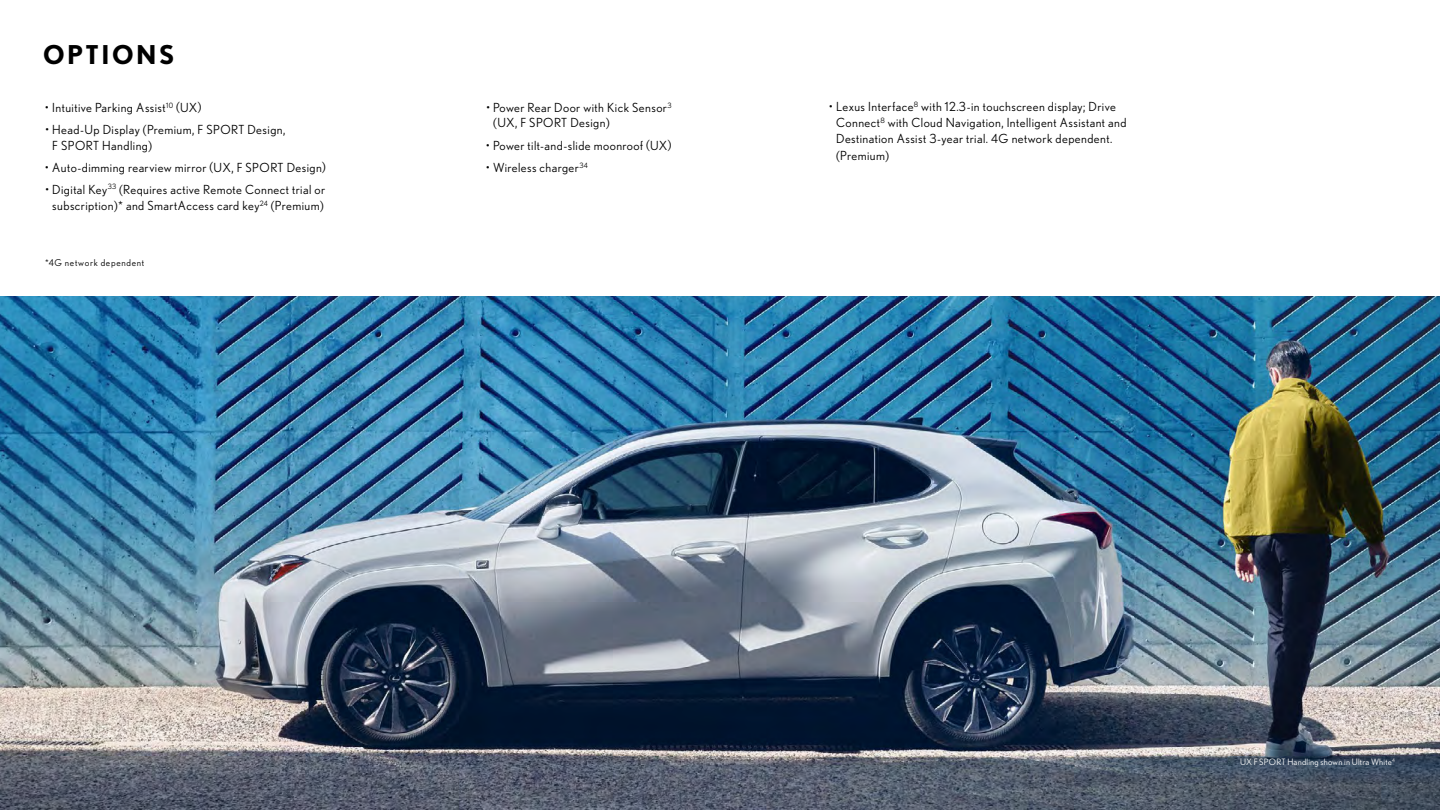
<style>
.page{position:relative;width:1440px;height:810px;background:#fff}
.page>*{position:absolute;margin:0;border:0;box-sizing:border-box;transform-origin:0 0}
.Specs_category_headers{font:700 25.88px "Nobel";letter-spacing:.1em;color:#000}
.Styles__specs__body{font:12.5px/16.2px "Nobel";letter-spacing:.035em;color:#000}
.Disclaimer{font:9.38px "Nobel";letter-spacing:.075em;color:#000}
.Captions{font:8.75px "Nobel";letter-spacing:.025em;color:#fff}
</style>
<div class="page">
<img style="left:0;top:296px;width:1440px;height:514px">
<p class="Specs_category_headers" style="left:43px;top:39px;width:133px">OPTIONS</p>
<p class="Styles__specs__body" style="left:45px;top:99px;width:158px">• Intuitive Parking Assist<sup>10</sup> (UX)</p>
<p class="Styles__specs__body" style="left:52px;top:121px;width:235px;text-indent:-7px">• Head-Up Display (Premium, F SPORT Design,<br>F SPORT Handling)</p>
<p class="Styles__specs__body" style="left:45px;top:159px;width:282px">• Auto-dimming rearview mirror (UX, F SPORT Design)</p>
<p class="Styles__specs__body" style="left:45px;top:181px;width:282px;text-align:center">• Digital Key<sup>33</sup> (Requires active Remote Connect trial or subscription)* and SmartAccess card key<sup>24</sup> (Premium)</p>
<p class="Disclaimer" style="left:45px;top:257px;width:101px">*4G network dependent</p>
<p class="Styles__specs__body" style="left:493px;top:99px;width:180px;line-height:15.6px;text-indent:-7px">• Power Rear Door with Kick Sensor<sup>3 </sup>(UX, F SPORT Design)</p>
<p class="Styles__specs__body" style="left:486px;top:137px;width:187px">• Power tilt-and-slide moonroof (UX)</p>
<p class="Styles__specs__body" style="left:486px;top:159px;width:103px">• Wireless charger<sup>34</sup></p>
<p class="Styles__specs__body" style="left:836px;top:98px;width:292px;text-indent:-7px">• Lexus Interface<sup>8</sup> with 12.3-in touchscreen display; Drive Connect<sup>8</sup> with Cloud Navigation, Intelligent Assistant and Destination Assist 3-year trial. 4G network dependent. (Premium)</p>
<p class="Captions" style="left:1240px;top:756px;width:156px">UX F SPORT Handling shown in Ultra White<sup>4</sup></p>
</div>
